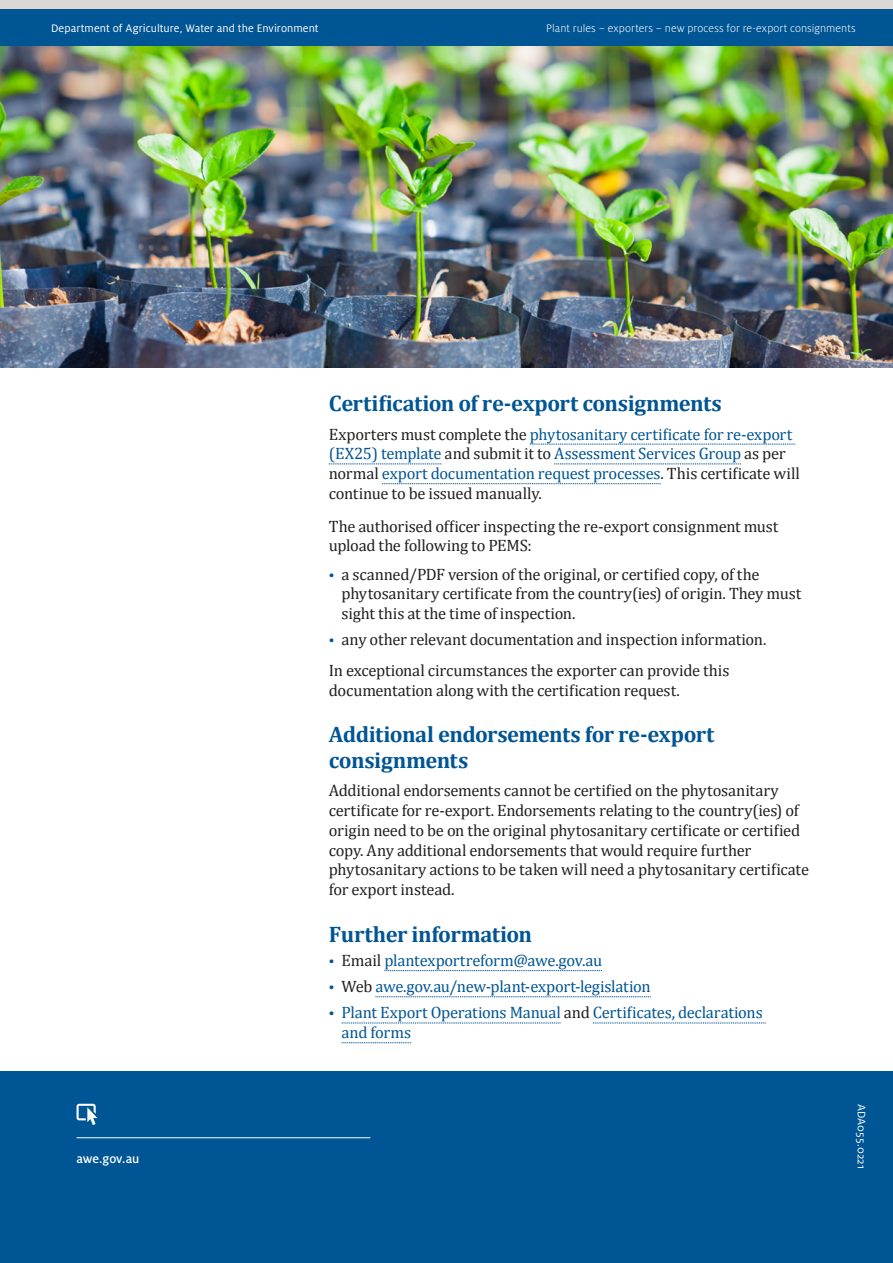
<style>
.page{position:relative;width:893px;height:1263px;background:#fff}
.page>*{position:absolute;margin:0;border:0;box-sizing:border-box;transform-origin:0 0}
.Sub_Heading_1{font:700 22.5px/25.5px "Cambria";letter-spacing:-.02em;color:#005594}
.Body_copy{font:16.5px/19.8px "Cambria";letter-spacing:-.015em;color:#231f20}
.Body_copy-2{font:16.5px/19.8px "Cambria";letter-spacing:-.015em;color:#005594}
.t1{font:500 13.5px "Milo Pro";letter-spacing:-.005em;color:#fff}
.Running_Header_2_LHS{font:300 12px "Milo Pro";letter-spacing:.005em;color:#fff}
.Running_Header_2_LHS-2{font:12px "Milo Pro";letter-spacing:.005em;color:#fff}
.Date{font:12px "Milo Pro";letter-spacing:.005em;color:#fff}
.s1{color:#231f20}
.s2{font-size:12.75px;color:#005594}
.s3{font-size:12.75px}
</style>
<div class="page">
<div style="left:0;top:1071px;width:893px;height:192px;background:#005594"></div>
<hr style="left:77px;top:1137px;width:293px;height:1px;background:#fff">
<svg style="left:77px;top:1104px;width:20px;height:21px"></svg>
<div style="left:0;top:9px;width:893px;height:38px;background:#005594"></div>
<div style="left:0;top:0;width:893px;height:9px;background:#dcd9d5"></div>
<svg style="left:530px;top:444px;width:265px;height:1px"></svg>
<svg style="left:329px;top:464px;width:112px;height:1px"></svg>
<svg style="left:554px;top:464px;width:187px;height:1px"></svg>
<svg style="left:382px;top:483px;width:279px;height:1px"></svg>
<svg style="left:384px;top:970px;width:218px;height:1px"></svg>
<svg style="left:375px;top:996px;width:276px;height:1px"></svg>
<svg style="left:342px;top:1023px;width:219px;height:1px"></svg>
<svg style="left:593px;top:1023px;width:173px;height:1px"></svg>
<svg style="left:342px;top:1042px;width:69px;height:1px"></svg>
<img style="left:0;top:47px;width:893px;height:321px">
<p class="Running_Header_2_LHS-2" style="left:51px;top:22px;width:269px">Department of Agriculture, Water and the Environment</p>
<p class="Running_Header_2_LHS" style="left:546px;top:22px;width:311px">Plant rules – exporters – new process for re-export consignments</p>
<p class="t1" style="left:77px;top:1151px;width:64px">awe.gov.au</p>
<p class="Sub_Heading_1" style="left:329px;top:390px;width:394px">Certification of re-export consignments</p>
<p class="Body_copy-2" style="left:329px;top:424px;width:473px"><span class="s1">Exporters must complete the</span> phytosanitary certificate for re-export (EX25) template <span class="s1">and submit it to</span> Assessment Services Group <span class="s1">as per normal</span> export documentation request processes<span class="s1">. This certificate will continue to be issued manually.</span></p>
<p class="Body_copy" style="left:329px;top:516px;width:451px">The authorised officer inspecting the re-export consignment must upload the following to PEMS:</p>
<p class="Body_copy" style="left:342px;top:564px;width:461px;text-indent:-13px"><span class="s2">•</span> a scanned/PDF version of the original, or certified copy, of the phytosanitary certificate from the country(ies) of origin. They must sight this at the time of inspection.</p>
<p class="Body_copy" style="left:329px;top:630px;width:439px"><span class="s2">•</span> any other relevant documentation and inspection information.</p>
<p class="Body_copy" style="left:329px;top:660px;width:402px">In exceptional circumstances the exporter can provide this documentation along with the certification request.</p>
<p class="Sub_Heading_1" style="left:329px;top:721px;width:387px">Additional endorsements for re-export consignments</p>
<p class="Body_copy" style="left:329px;top:781px;width:482px">Additional endorsements cannot be certified on the phytosanitary certificate for re-export. Endorsements relating to the country(ies) of origin need to be on the original phytosanitary certificate or certified copy. Any additional endorsements that would require further phytosanitary actions to be taken will need a phytosanitary certificate for export instead.</p>
<p class="Sub_Heading_1" style="left:329px;top:921px;width:205px">Further information</p>
<p class="Body_copy-2" style="left:329px;top:950px;width:275px"><span class="s3">•</span> <span class="s1">Email</span> plantexportreform@awe.gov.au</p>
<p class="Body_copy-2" style="left:329px;top:977px;width:323px"><span class="s3">•</span> <span class="s1">Web</span> awe.gov.au/new-plant-export-legislation</p>
<p class="Body_copy-2" style="left:342px;top:1003px;width:423px;text-indent:-13px"><span class="s3">•</span> Plant Export Operations Manual <span class="s1">and</span> Certificates, declarations and forms</p>
<p class="Date" style="left:868px;top:1104px;width:67px;rotate:90deg">ADA055.0221</p>
</div>
